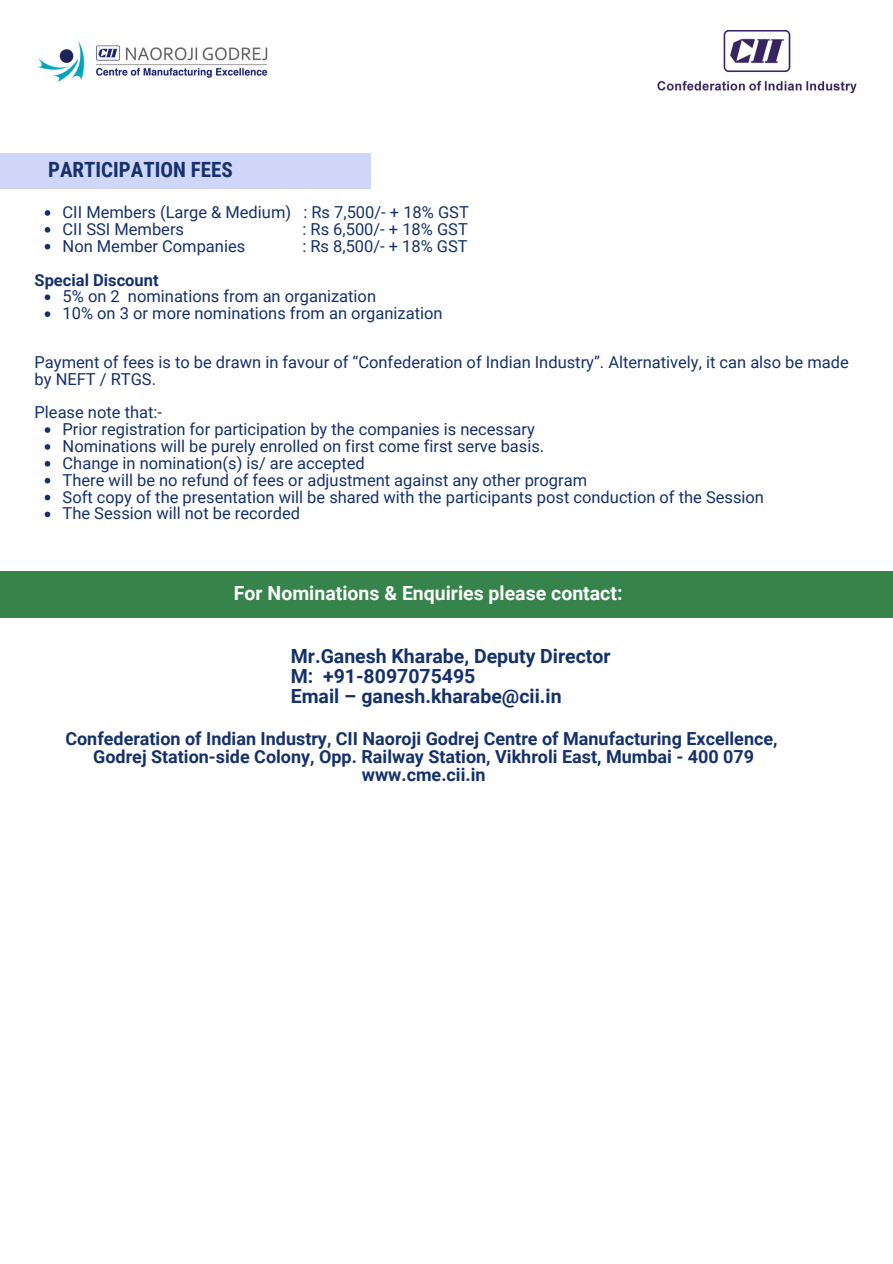
<style>
.page{position:relative;width:893px;height:1264px;background:#fff}
.page>*{position:absolute;margin:0;border:0;box-sizing:border-box;transform-origin:0 0}
.t1{font:700 21px "Roboto Condensed";color:#15316c}
.t2{font:700 19.5px "Roboto";color:#15316c}
.t3{font:700 19.5px "Roboto";color:#fff}
.t4{font:700 18px "Roboto";color:#15316c}
.t5{font:16.5px/16.8px "Roboto";color:#15316c}
.t6{font:700 16.5px "Roboto";color:#15316c}
</style>
<div class="page">
<img style="left:37px;top:41px;width:231px;height:41px">
<img style="left:657px;top:30px;width:199px;height:62px">
<div style="left:0;top:153px;width:370px;height:36px;background:#cfd6f8"></div>
<svg style="left:45px;top:210px;width:5px;height:6px"></svg>
<svg style="left:45px;top:227px;width:5px;height:6px"></svg>
<svg style="left:45px;top:244px;width:5px;height:5px"></svg>
<svg style="left:45px;top:294px;width:5px;height:6px"></svg>
<svg style="left:45px;top:311px;width:5px;height:6px"></svg>
<svg style="left:45px;top:427px;width:5px;height:6px"></svg>
<svg style="left:45px;top:444px;width:5px;height:6px"></svg>
<svg style="left:45px;top:461px;width:5px;height:5px"></svg>
<svg style="left:45px;top:478px;width:5px;height:5px"></svg>
<svg style="left:45px;top:494px;width:5px;height:6px"></svg>
<svg style="left:45px;top:511px;width:5px;height:6px"></svg>
<div style="left:0;top:571px;width:892px;height:47px;background:#36844c"></div>
<p class="t1" style="left:48px;top:158px;width:186px">PARTICIPATION FEES</p>
<p class="t5" style="left:63px;top:204px;width:408px">CII Members (Large &amp; Medium) : Rs 7,500/- + 18% GST</p>
<p class="t5" style="left:63px;top:221px;width:123px">CII SSI Members</p>
<p class="t5" style="left:302px;top:221px;width:167px">: Rs 6,500/- + 18% GST</p>
<p class="t5" style="left:63px;top:238px;width:184px">Non Member Companies</p>
<p class="t5" style="left:302px;top:238px;width:167px">: Rs 8,500/- + 18% GST</p>
<p class="t5" style="left:63px;top:288px;width:315px">5% on 2 nominations from an organization</p>
<p class="t5" style="left:63px;top:305px;width:381px">10% on 3 or more nominations from an organization</p>
<p class="t6" style="left:35px;top:270px;width:126px">Special Discount</p>
<p class="t5" style="left:35px;top:353px;width:815px">Payment of fees is to be drawn in favour of “Confederation of Indian Industry”. Alternatively, it can also be made by NEFT / RTGS.</p>
<p class="t5" style="left:35px;top:404px;width:129px">Please note that:-</p>
<p class="t5" style="left:63px;top:421px;width:474px">Prior registration for participation by the companies is necessary</p>
<p class="t5" style="left:63px;top:438px;width:483px">Nominations will be purely enrolled on first come first serve basis.</p>
<p class="t5" style="left:63px;top:455px;width:304px">Change in nomination(s) is/ are accepted</p>
<p class="t5" style="left:63px;top:471px;width:526px">There will be no refund of fees or adjustment against any other program</p>
<p class="t5" style="left:63px;top:488px;width:703px">Soft copy of the presentation will be shared with the participants post conduction of the Session</p>
<p class="t5" style="left:63px;top:505px;width:239px">The Session will not be recorded</p>
<p class="t3" style="left:234px;top:582px;width:390px">For Nominations &amp; Enquiries please contact:</p>
<p class="t2" style="left:291px;top:644px;width:321px">Mr.Ganesh Kharabe, Deputy Director</p>
<p class="t2" style="left:291px;top:665px;width:186px">M: +91-8097075495</p>
<p class="t2" style="left:291px;top:685px;width:272px">Email – ganesh.kharabe@cii.in</p>
<p class="t4" style="left:65px;top:728px;width:713px">Confederation of Indian Industry, CII Naoroji Godrej Centre of Manufacturing Excellence,</p>
<p class="t4" style="left:93px;top:746px;width:662px">Godrej Station-side Colony, Opp. Railway Station, Vikhroli East, Mumbai - 400 079</p>
<p class="t4" style="left:362px;top:764px;width:125px">www.cme.cii.in</p>
</div>
